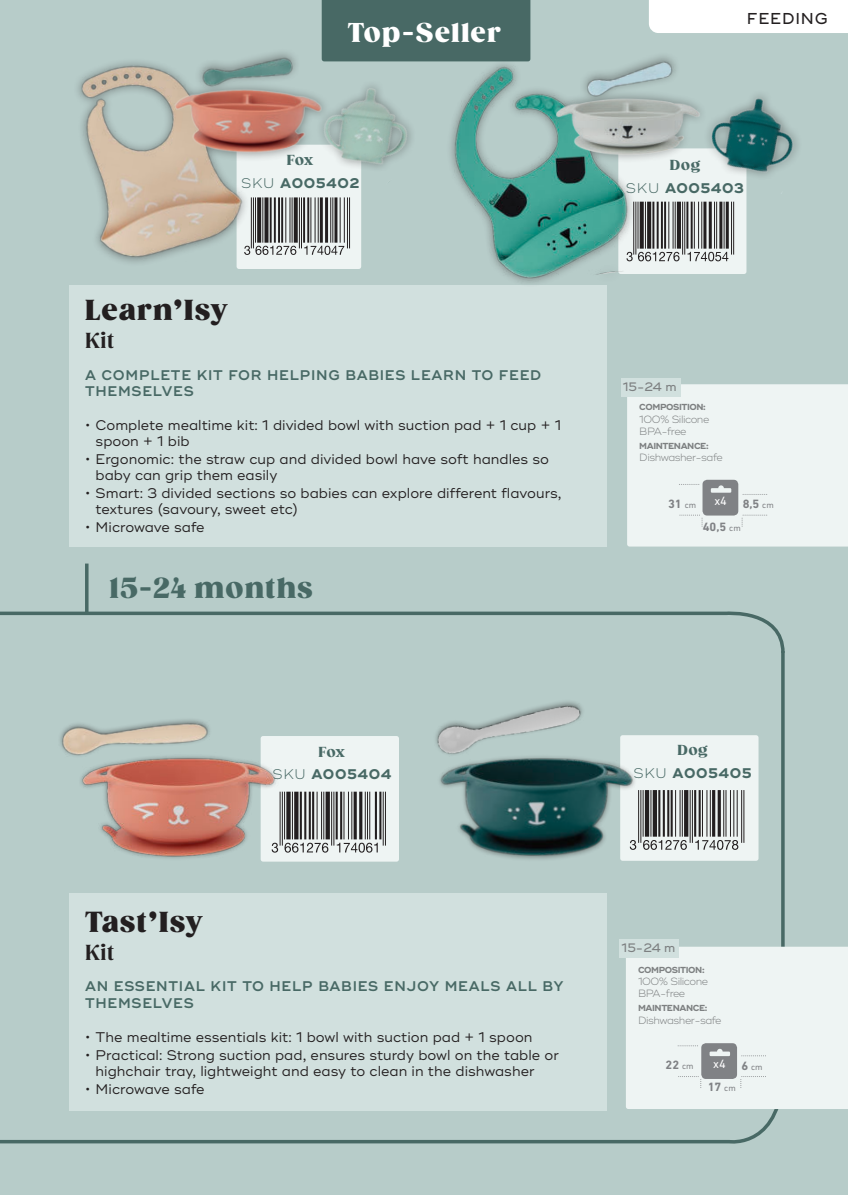
<style>
.page{position:relative;width:848px;height:1195px;background:#fff}
.page>*{position:absolute;margin:0;border:0;box-sizing:border-box;transform-origin:0 0}
.t1{font:800 28px "Gazpacho";letter-spacing:.05em;color:#231f20}
.t2{font:800 28px "Gazpacho";letter-spacing:.05em;color:#486965}
.t3{font:800 26.25px "Gazpacho";letter-spacing:.045em;color:#fff}
.t4{font:700 21px "Gazpacho";letter-spacing:.005em;color:#231f20}
.t5{font:500 15.75px "Ridley Grotesk";letter-spacing:.05em;color:#231f20}
.t6{font:14px/15.8px "Ridley Grotesk";color:#231f20}
.t7{font:600 14px/16.8px "Ridley Grotesk";letter-spacing:.05em;color:#486965}
.t8{font:700 14px "Ridley Grotesk";letter-spacing:.05em;color:#486965}
.t9{font:900 14px "Gazpacho";letter-spacing:.035em;color:#486965}
.t10{font:700 12.25px "DIN Next LT Pro";color:#808285}
.t11{font:500 12.25px "Ridley Grotesk";letter-spacing:-.01em;color:#7d8081}
.t12{font:12.25px "DIN Next LT Pro";color:#fff}
.t13{font:300 10.5px/12.2px "Ridley Grotesk";letter-spacing:-.045em;color:#7d8081}
.t14{font:700 8.75px "Ridley Grotesk";letter-spacing:-.045em;color:#7d8081}
.t15{font:8.75px "DIN Next LT Pro";color:#808285}
.s1{font-weight:300}
.s2{font-weight:400;font-size:8.75px}
.s3{font-weight:700;font-size:12.25px}
</style>
<div class="page">
<div style="left:0;top:0;width:847px;height:1195px;background:#b7ccc9"></div>
<div style="left:321px;top:0;width:209px;height:61px;background:#486965"></div>
<div style="left:69px;top:892px;width:537px;height:218px;background:#d1e0de"></div>
<div style="left:69px;top:285px;width:537px;height:261px;background:#d1e0de"></div>
<svg style="left:0;top:609px;width:785px;height:47px"></svg>
<svg style="left:0;top:1064px;width:779px;height:80px"></svg>
<hr style="left:781px;top:651px;width:3px;height:424px;background:#486965">
<hr style="left:85px;top:563px;width:3px;height:49px;background:#486965">
<div style="left:627px;top:384px;width:220px;height:162px;background:#eef4f3"></div>
<div style="left:620px;top:378px;width:60px;height:18px;background:#d1e0de"></div>
<div style="left:619px;top:939px;width:60px;height:19px;background:#d1e0de"></div>
<svg style="left:625px;top:946px;width:222px;height:163px;background:#e8efee"></svg>
<div style="left:260px;top:736px;width:139px;height:125px;background:#eef4f3;border-radius:2px"></div>
<hr style="left:286px;top:791px;width:4px;height:48px;background:#231f20">
<hr style="left:292px;top:791px;width:1px;height:48px;background:#231f20">
<svg style="left:294px;top:791px;width:4px;height:48px"></svg>
<hr style="left:312px;top:791px;width:2px;height:48px;background:#231f20">
<hr style="left:309px;top:791px;width:2px;height:48px;background:#231f20">
<hr style="left:304px;top:791px;width:2px;height:48px;background:#231f20">
<hr style="left:300px;top:791px;width:2px;height:48px;background:#231f20">
<hr style="left:323px;top:791px;width:1px;height:48px;background:#231f20">
<hr style="left:321px;top:791px;width:1px;height:48px;background:#231f20">
<hr style="left:316px;top:791px;width:1px;height:48px;background:#231f20">
<div style="left:325px;top:791px;width:5px;height:48px;background:#231f20"></div>
<hr style="left:333px;top:791px;width:1px;height:54px;background:#231f20">
<hr style="left:331px;top:791px;width:1px;height:54px;background:#231f20">
<hr style="left:340px;top:791px;width:2px;height:48px;background:#231f20">
<hr style="left:335px;top:791px;width:2px;height:48px;background:#231f20">
<hr style="left:351px;top:791px;width:1px;height:48px;background:#231f20">
<hr style="left:348px;top:791px;width:1px;height:48px;background:#231f20">
<hr style="left:343px;top:791px;width:1px;height:48px;background:#231f20">
<hr style="left:359px;top:791px;width:3px;height:48px;background:#231f20">
<svg style="left:353px;top:791px;width:4px;height:48px"></svg>
<hr style="left:369px;top:791px;width:1px;height:48px;background:#231f20">
<hr style="left:367px;top:791px;width:1px;height:48px;background:#231f20">
<hr style="left:365px;top:791px;width:1px;height:48px;background:#231f20">
<hr style="left:379px;top:791px;width:2px;height:48px;background:#231f20">
<hr style="left:375px;top:791px;width:2px;height:48px;background:#231f20">
<hr style="left:385px;top:791px;width:1px;height:54px;background:#231f20">
<hr style="left:382px;top:791px;width:1px;height:54px;background:#231f20">
<svg style="left:289px;top:842px;width:39px;height:10px"></svg>
<svg style="left:336px;top:842px;width:41px;height:10px"></svg>
<div style="left:620px;top:735px;width:138px;height:126px;background:#eef4f3;border-radius:2px"></div>
<div style="left:644px;top:790px;width:5px;height:46px;background:#231f20"></div>
<hr style="left:650px;top:790px;width:1px;height:46px;background:#231f20">
<div style="left:652px;top:790px;width:5px;height:46px;background:#231f20"></div>
<hr style="left:670px;top:790px;width:2px;height:46px;background:#231f20">
<hr style="left:667px;top:790px;width:2px;height:46px;background:#231f20">
<hr style="left:662px;top:790px;width:2px;height:46px;background:#231f20">
<hr style="left:658px;top:790px;width:2px;height:46px;background:#231f20">
<hr style="left:681px;top:790px;width:1px;height:46px;background:#231f20">
<hr style="left:679px;top:790px;width:1px;height:46px;background:#231f20">
<hr style="left:675px;top:790px;width:1px;height:46px;background:#231f20">
<svg style="left:684px;top:790px;width:4px;height:46px"></svg>
<hr style="left:691px;top:790px;width:1px;height:53px;background:#231f20">
<hr style="left:689px;top:790px;width:1px;height:53px;background:#231f20">
<hr style="left:698px;top:790px;width:2px;height:46px;background:#231f20">
<hr style="left:694px;top:790px;width:2px;height:46px;background:#231f20">
<hr style="left:709px;top:790px;width:1px;height:46px;background:#231f20">
<hr style="left:706px;top:790px;width:1px;height:46px;background:#231f20">
<hr style="left:701px;top:790px;width:1px;height:46px;background:#231f20">
<hr style="left:717px;top:790px;width:3px;height:46px;background:#231f20">
<hr style="left:712px;top:790px;width:3px;height:46px;background:#231f20">
<hr style="left:743px;top:790px;width:1px;height:53px;background:#231f20">
<hr style="left:741px;top:790px;width:1px;height:53px;background:#231f20">
<hr style="left:736px;top:790px;width:1px;height:46px;background:#231f20">
<hr style="left:733px;top:790px;width:1px;height:46px;background:#231f20">
<hr style="left:729px;top:790px;width:1px;height:46px;background:#231f20">
<hr style="left:725px;top:790px;width:1px;height:46px;background:#231f20">
<hr style="left:723px;top:790px;width:1px;height:46px;background:#231f20">
<svg style="left:647px;top:840px;width:39px;height:10px"></svg>
<svg style="left:695px;top:840px;width:43px;height:10px"></svg>
<img style="left:439px;top:735px;width:208px;height:126px">
<img style="left:436px;top:701px;width:167px;height:79px">
<img style="left:80px;top:736px;width:209px;height:126px">
<img style="left:60px;top:719px;width:166px;height:59px">
<div style="left:73px;top:48px;width:343px;height:219px;background:#231f20;opacity:.5"></div>
<img style="left:73px;top:52px;width:182px;height:217px">
<img style="left:301px;top:63px;width:115px;height:138px">
<img style="left:150px;top:70px;width:186px;height:119px">
<img style="left:189px;top:48px;width:113px;height:54px">
<div style="left:446px;top:52px;width:356px;height:235px;background:#231f20;opacity:.5"></div>
<img style="left:434px;top:47px;width:209px;height:245px">
<img style="left:549px;top:80px;width:145px;height:108px">
<img style="left:577px;top:47px;width:104px;height:54px">
<img style="left:694px;top:74px;width:108px;height:120px">
<div style="left:649px;top:0;width:198px;height:33px;background:#fff"></div>
<h2 class="t3" style="left:347px;top:22px;width:154px">Top-Seller</h2>
<p class="t9" style="left:287px;top:154px;width:28px">Fox</p>
<p class="t8" style="left:241px;top:176px;width:120px"><span class="s1">SKU</span> A005402</p>
<h1 class="t1" style="left:85px;top:292px;width:143px">Learn’Isy</h1>
<h3 class="t4" style="left:85px;top:331px;width:31px">Kit</h3>
<p class="t7" style="left:85px;top:366px;width:457px">A COMPLETE KIT FOR HELPING BABIES LEARN TO FEED<br>THEMSELVES</p>
<p class="t6" style="left:96px;top:418px;width:467px;text-indent:-10px">• Complete mealtime kit: 1 divided bowl with suction pad + 1 cup + 1 spoon + 1 bib</p>
<p class="t6" style="left:96px;top:452px;width:455px;text-indent:-10px">• Ergonomic: the straw cup and divided bowl have soft handles so baby can grip them easily</p>
<p class="t6" style="left:96px;top:486px;width:467px;text-indent:-10px">• Smart: 3 divided sections so babies can explore different flavours, textures (savoury, sweet etc)</p>
<p class="t6" style="left:85px;top:520px;width:121px">• Microwave safe</p>
<h1 class="t2" style="left:109px;top:570px;width:204px">15-24 months</h1>
<p class="t5" style="left:746px;top:10px;width:82px">FEEDING</p>
<p class="t9" style="left:669px;top:158px;width:32px">Dog</p>
<p class="t8" style="left:625px;top:181px;width:120px"><span class="s1">SKU</span> A005403</p>
<p class="t11" style="left:622px;top:379px;width:55px">15-24 m</p>
<p class="t14" style="left:639px;top:403px;width:68px">COMPOSITION:</p>
<p class="t13" style="left:639px;top:413px;width:72px">100% Silicone<br>BPA-free</p>
<p class="t14" style="left:639px;top:441px;width:71px">MAINTENANCE:</p>
<p class="t13" style="left:639px;top:452px;width:85px">Dishwasher-safe</p>
<p class="t10" style="left:668px;top:499px;width:30px">31 <span class="s2">cm</span></p>
<p class="t10" style="left:742px;top:500px;width:33px">8,5 <span class="s2">cm</span></p>
<p class="t10" style="left:702px;top:522px;width:39px">40,5 <span class="s2">cm</span></p>
<p class="t12" style="left:714px;top:496px;width:14px">x4</p>
<p class="t9" style="left:318px;top:744px;width:28px">Fox</p>
<p class="t8" style="left:272px;top:767px;width:120px"><span class="s1">SKU</span> A005404</p>
<h1 class="t1" style="left:85px;top:903px;width:118px">Tast’Isy</h1>
<h3 class="t4" style="left:85px;top:943px;width:31px">Kit</h3>
<p class="t7" style="left:85px;top:978px;width:480px">AN ESSENTIAL KIT TO HELP BABIES ENJOY MEALS ALL BY<br>THEMSELVES</p>
<p class="t6" style="left:85px;top:1030px;width:449px">• The mealtime essentials kit: 1 bowl with suction pad + 1 spoon</p>
<p class="t6" style="left:96px;top:1048px;width:465px;text-indent:-10px">• Practical: Strong suction pad, ensures sturdy bowl on the table or highchair tray, lightweight and easy to clean in the dishwasher</p>
<p class="t6" style="left:85px;top:1082px;width:121px">• Microwave safe</p>
<p class="t9" style="left:677px;top:743px;width:32px">Dog</p>
<p class="t8" style="left:633px;top:766px;width:120px"><span class="s1">SKU</span> A005405</p>
<p class="t11" style="left:621px;top:941px;width:55px">15-24 m</p>
<p class="t14" style="left:638px;top:965px;width:68px">COMPOSITION:</p>
<p class="t13" style="left:638px;top:976px;width:72px">100% Silicone<br>BPA-free</p>
<p class="t14" style="left:638px;top:1004px;width:71px">MAINTENANCE:</p>
<p class="t13" style="left:638px;top:1014px;width:85px">Dishwasher-safe</p>
<p class="t12" style="left:713px;top:1059px;width:14px">x4</p>
<p class="t10" style="left:665px;top:1060px;width:30px">22 <span class="s2">cm</span></p>
<p class="t15" style="left:741px;top:1063px;width:23px"><span class="s3">6</span> cm</p>
<p class="t10" style="left:707px;top:1082px;width:30px">17 <span class="s2">cm</span></p>
</div>
